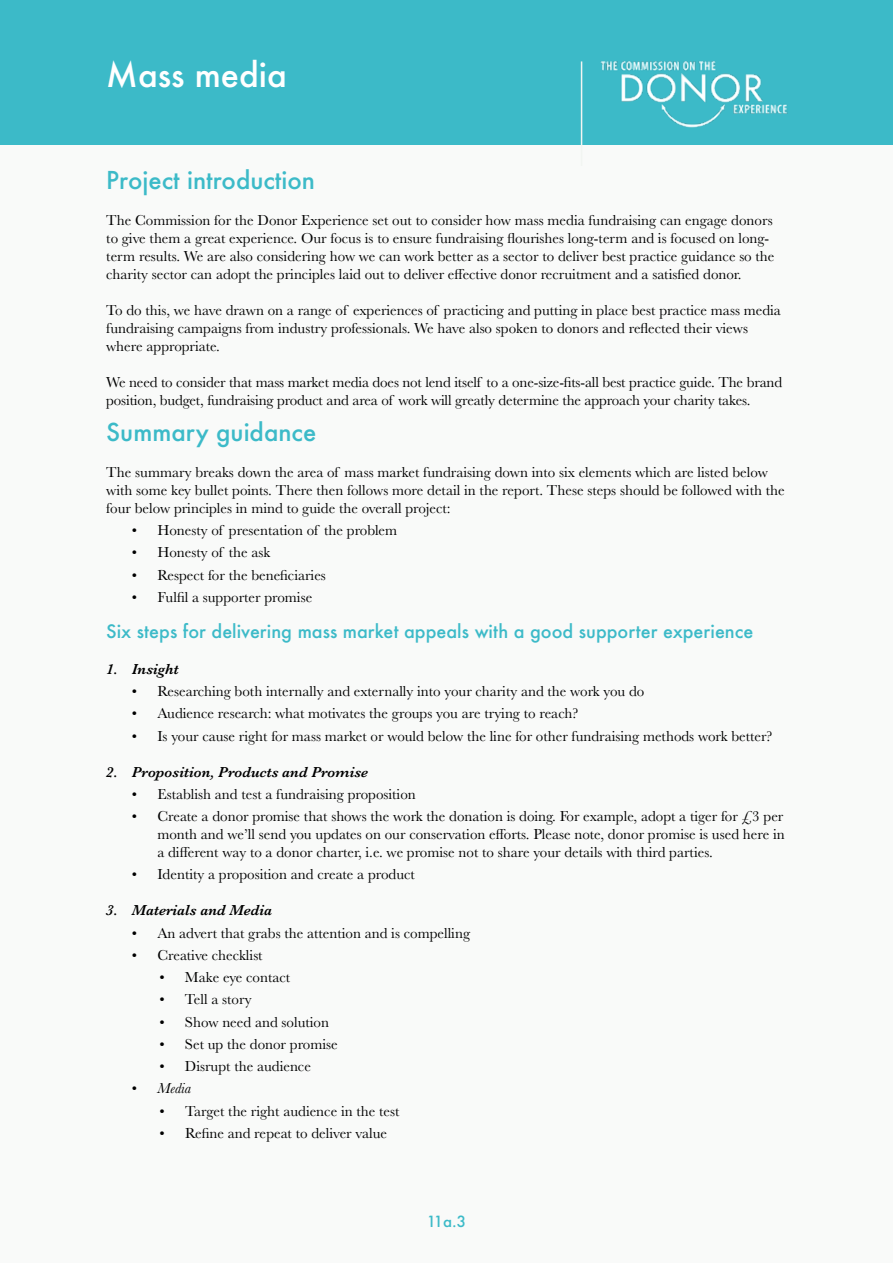
<style>
.page{position:relative;width:893px;height:1263px;background:#f9faf9}
.page>*{position:absolute;margin:0;border:0;box-sizing:border-box;transform-origin:0 0}
.t1{font:500 33px "Futura";color:#fff}
.t2{font:500 24px "Futura";color:#3cbac8}
.t3{font:500 18px "Futura";color:#3cbac8}
.t4{font:15px/18px "Baskerville";color:#000}
.t5{font:italic 600 15px "Baskerville";color:#000}
.t6{font:500 15px "Futura";color:#3cbac8}
.t7{font:italic 15px "Baskerville";color:#000}
.s1{font-style:normal}
</style>
<div class="page">
<div style="left:0;top:0;width:893px;height:145px;background:#3cbac8"></div>
<img style="left:601px;top:61px;width:187px;height:67px">
<hr style="left:581px;top:61px;width:1px;height:105px;background:#f2f5f2">
<h1 class="t1" style="left:106px;top:52px;width:182px">Mass media</h1>
<h2 class="t2" style="left:106px;top:163px;width:210px">Project introduction</h2>
<p class="t4" style="left:106px;top:211px;width:670px">The Commission for the Donor Experience set out to consider how mass media fundraising can engage donors to give them a great experience. Our focus is to ensure fundraising flourishes long-term and is focused on long&shy;term results. We are also considering how we can work better as a sector to deliver best practice guidance so the charity sector can adopt the principles laid out to deliver effective donor recruitment and a satisfied donor.</p>
<p class="t4" style="left:106px;top:301px;width:676px">To do this, we have drawn on a range of experiences of practicing and putting in place best practice mass media fundraising campaigns from industry professionals. We have also spoken to donors and reflected their views where appropriate.</p>
<p class="t4" style="left:106px;top:373px;width:677px">We need to consider that mass market media does not lend itself to a one-size-fits-all best practice guide. The brand position, budget, fundraising product and area of work will greatly determine the approach your charity takes.</p>
<h2 class="t2" style="left:106px;top:415px;width:212px">Summary guidance</h2>
<p class="t4" style="left:106px;top:463px;width:680px">The summary breaks down the area of mass market fundraising down into six elements which are listed below with some key bullet points. There then follows more detail in the report. These steps should be followed with the four below principles in mind to guide the overall project:</p>
<p class="t4" style="left:132px;top:521px;width:267px">• Honesty of presentation of the problem</p>
<p class="t4" style="left:132px;top:544px;width:140px">• Honesty of the ask</p>
<p class="t4" style="left:132px;top:566px;width:196px">• Respect for the beneficiaries</p>
<p class="t4" style="left:132px;top:588px;width:182px">• Fulfil a supporter promise</p>
<p class="t3" style="left:106px;top:619px;width:649px">Six steps for delivering mass market appeals with a good supporter experience</p>
<p class="t5" style="left:106px;top:659px;width:74px">1. Insight</p>
<p class="t4" style="left:132px;top:682px;width:514px">• Researching both internally and externally into your charity and the work you do</p>
<p class="t4" style="left:132px;top:705px;width:448px">• Audience research: what motivates the groups you are trying to reach?</p>
<p class="t4" style="left:132px;top:727px;width:642px">• Is your cause right for mass market or would below the line for other fundraising methods work better?</p>
<p class="t5" style="left:106px;top:761px;width:264px">2. Proposition, Products and Promise</p>
<p class="t4" style="left:132px;top:785px;width:286px">• Establish and test a fundraising proposition</p>
<p class="t4" style="left:157px;top:807px;width:629px;text-align:justify;text-indent:-26px">• Create a donor promise that shows the work the donation is doing. For example, adopt a tiger for £3 per month and we’ll send you updates on our conservation efforts. Please note, donor promise is used here in a different way to a donor charter, i.e. we promise not to share your details with third parties.</p>
<p class="t4" style="left:132px;top:866px;width:285px">• Identity a proposition and create a product</p>
<p class="t5" style="left:106px;top:900px;width:167px">3. Materials and Media</p>
<p class="t4" style="left:132px;top:924px;width:340px">• An advert that grabs the attention and is compelling</p>
<p class="t4" style="left:132px;top:946px;width:132px">• Creative checklist</p>
<p class="t4" style="left:159px;top:968px;width:132px">• Make eye contact</p>
<p class="t4" style="left:159px;top:991px;width:94px">• Tell a story</p>
<p class="t4" style="left:159px;top:1013px;width:171px">• Show need and solution</p>
<p class="t4" style="left:159px;top:1035px;width:180px">• Set up the donor promise</p>
<p class="t4" style="left:159px;top:1057px;width:153px">• Disrupt the audience</p>
<p class="t7" style="left:132px;top:1078px;width:61px"><span class="s1">•</span> Media</p>
<p class="t4" style="left:159px;top:1102px;width:241px">• Target the right audience in the test</p>
<p class="t4" style="left:159px;top:1124px;width:229px">• Refine and repeat to deliver value</p>
<p class="t6" style="left:427px;top:1211px;width:41px">11a.3</p>
<p class="t6" style="left:442px;top:1211px;width:11px">3</p>
</div>
